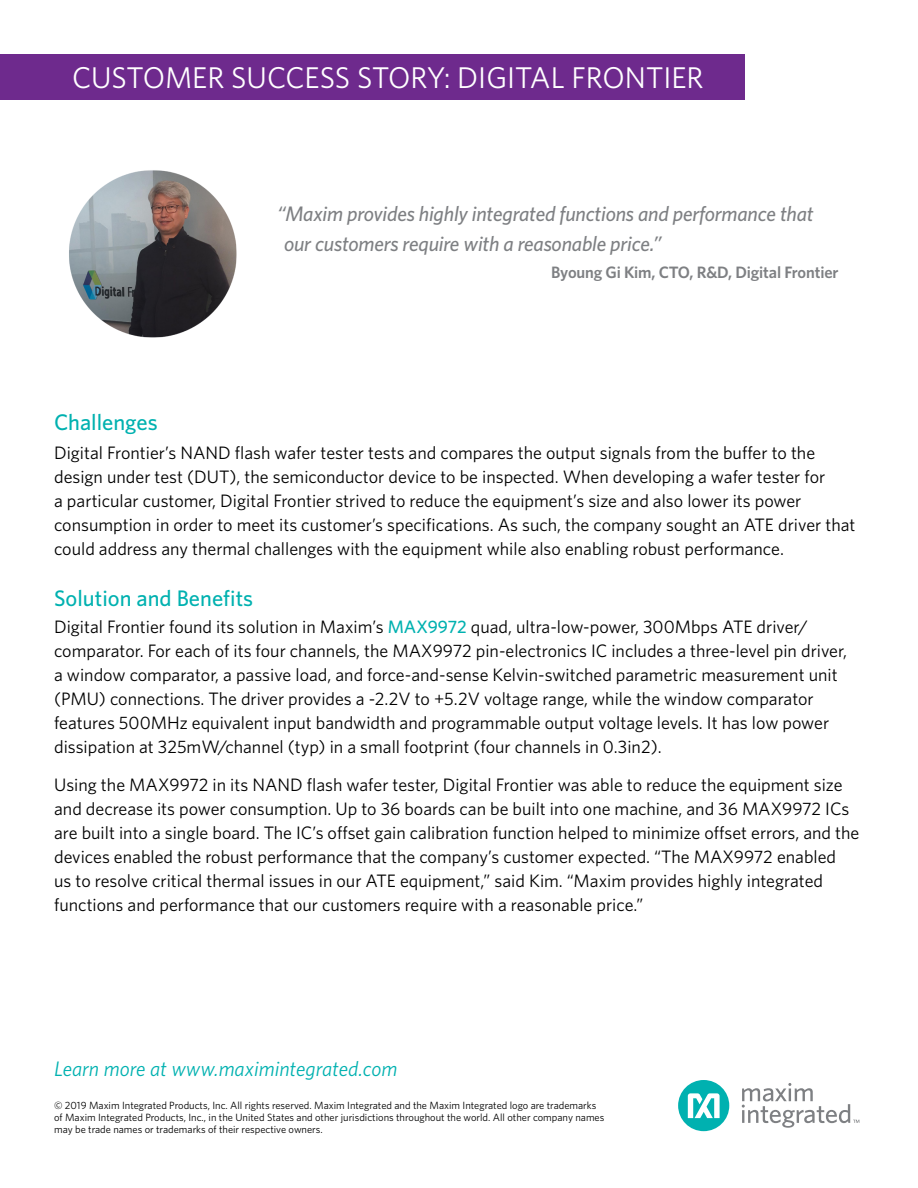
<style>
.page{position:relative;width:918px;height:1188px;background:#fff}
.page>*{position:absolute;margin:0;border:0;box-sizing:border-box;transform-origin:0 0}
.t1{font:30px "Whitney";color:#fff}
.t2{font:500 22.5px "Whitney";color:#00b1b0}
.t3{font:italic 500 21px/30px "Whitney";letter-spacing:-.01em;color:#7e8083}
.t4{font:italic 21px "Whitney";color:#00b1b0}
.t5{font:18px/24px "Whitney";color:#000}
.t6{font:600 16.5px "Whitney";letter-spacing:-.01em;color:#7e8083}
.t7{font:10.5px/12px "Whitney";color:#000}
.s1{font-weight:500;color:#00b1b0}
</style>
<div class="page">
<div style="left:678px;top:1080px;width:51px;height:51px;background:#00b1b0;border-radius:50%"></div>
<svg style="left:688px;top:1093px;width:32px;height:25px"></svg>
<svg style="left:742px;top:1083px;width:117px;height:45px"></svg>
<div style="left:0;top:54px;width:744px;height:45px;background:#6e2a8d"></div>
<img style="left:69px;top:170px;width:168px;height:168px">
<h1 class="t1" style="left:72px;top:57px;width:633px">CUSTOMER SUCCESS STORY: DIGITAL FRONTIER</h1>
<p class="t3" style="left:284px;top:198px;width:531px;text-indent:-7px">“Maxim provides highly integrated functions and performance that our customers require with a reasonable price.”</p>
<p class="t6" style="left:551px;top:261px;width:289px">Byoung Gi Kim, CTO, R&amp;D, Digital Frontier</p>
<p class="t2" style="left:54px;top:407px;width:105px">Challenges</p>
<p class="t5" style="left:54px;top:440px;width:803px">Digital Frontier’s NAND flash wafer tester tests and compares the output signals from the buffer to the design under test (DUT), the semiconductor device to be inspected. When developing a wafer tester for<br>a particular customer, Digital Frontier strived to reduce the equipment’s size and also lower its power consumption in order to meet its customer’s specifications. As such, the company sought an ATE driver that could address any thermal challenges with the equipment while also enabling robust performance.</p>
<p class="t2" style="left:54px;top:583px;width:201px">Solution and Benefits</p>
<p class="t5" style="left:54px;top:615px;width:794px">Digital Frontier found its solution in Maxim’s <span class="s1">MAX9972</span> quad, ultra-low-power, 300Mbps ATE driver/ comparator. For each of its four channels, the MAX9972 pin-electronics IC includes a three-level pin driver, a window comparator, a passive load, and force-and-sense Kelvin-switched parametric measurement unit (PMU) connections. The driver provides a -2.2V to +5.2V voltage range, while the window comparator features 500MHz equivalent input bandwidth and programmable output voltage levels. It has low power dissipation at 325mW/channel (typ) in a small footprint (four channels in 0.3in2).</p>
<p class="t5" style="left:54px;top:772px;width:807px">Using the MAX9972 in its NAND flash wafer tester, Digital Frontier was able to reduce the equipment size and decrease its power consumption. Up to 36 boards can be built into one machine, and 36 MAX9972 ICs are built into a single board. The IC’s offset gain calibration function helped to minimize offset errors, and the devices enabled the robust performance that the company’s customer expected. “The MAX9972 enabled<br>us to resolve critical thermal issues in our ATE equipment,” said Kim. “Maxim provides highly integrated functions and performance that our customers require with a reasonable price.”</p>
<p class="t4" style="left:54px;top:1055px;width:345px">Learn more at www.maximintegrated.com</p>
<p class="t7" style="left:54px;top:1099px;width:552px">© 2019 Maxim Integrated Products, Inc. All rights reserved. Maxim Integrated and the Maxim Integrated logo are trademarks of Maxim Integrated Products, Inc., in the United States and other jurisdictions throughout the world. All other company names may be trade names or trademarks of their respective owners.</p>
</div>
